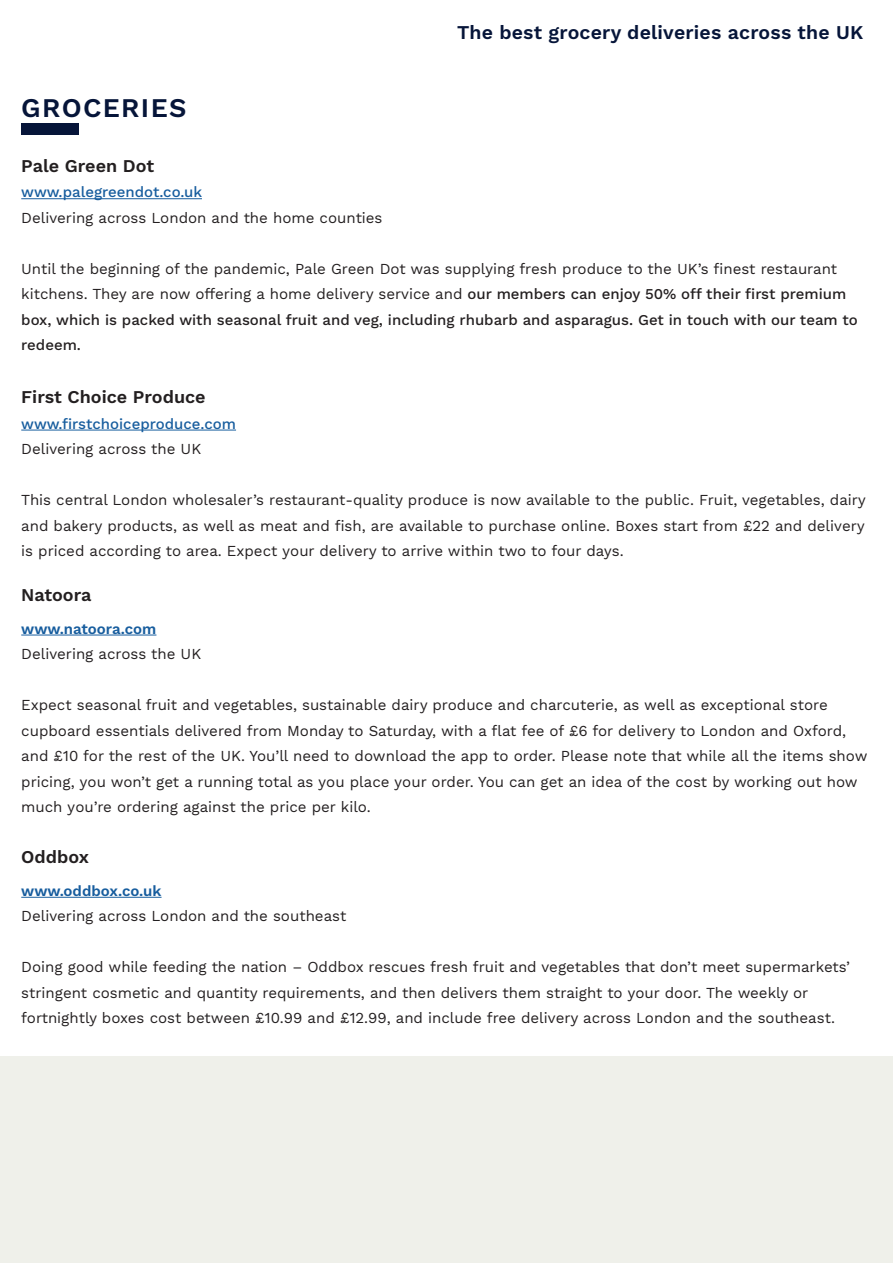
<style>
.page{position:relative;width:893px;height:1263px;background:#fff}
.page>*{position:absolute;margin:0;border:0;box-sizing:border-box;transform-origin:0 0}
.t1{font:600 27px "Work Sans";letter-spacing:.05em;color:#061539}
.t2{font:600 19.5px "Work Sans";letter-spacing:.01em;color:#061539}
.t3{font:600 18px "Work Sans";color:#231f20}
.t4{font:15px/25.5px "Work Sans";color:#231f20}
.t5{font:500 15px/25.5px "Work Sans";color:#231f20}
.t6{font:500 15px "Work Sans";color:#175d9e}
.t7{font:600 15px "Work Sans";color:#175d9e}
.s1{font-weight:500}
</style>
<div class="page">
<div style="left:21px;top:123px;width:58px;height:11px;background:#061539"></div>
<hr style="left:21px;top:635px;width:135px;height:1px;background:#175d9e">
<div style="left:0;top:1056px;width:893px;height:207px;background:#eff0ea"></div>
<hr style="left:21px;top:430px;width:215px;height:1px;background:#175d9e">
<hr style="left:21px;top:897px;width:141px;height:1px;background:#175d9e">
<hr style="left:21px;top:198px;width:181px;height:1px;background:#175d9e">
<p class="t1" style="left:21px;top:87px;width:167px">GROCERIES</p>
<h2 class="t2" style="left:457px;top:18px;width:408px">The best grocery deliveries across the UK</h2>
<p class="t3" style="left:21px;top:152px;width:134px">Pale Green Dot</p>
<p class="t6" style="left:21px;top:181px;width:183px">www.palegreendot.co.uk</p>
<p class="t4" style="left:21px;top:206px;width:363px">Delivering across London and the home counties</p>
<p class="t4" style="left:21px;top:257px;width:817px">Until the beginning of the pandemic, Pale Green Dot was supplying fresh produce to the UK’s finest restaurant</p>
<p class="t4" style="left:21px;top:282px;width:827px">kitchens. They are now offering a home delivery service and <span class="s1">our members can enjoy 50% off their first premium</span></p>
<p class="t5" style="left:21px;top:306px;width:838px">box, which is packed with seasonal fruit and veg, including rhubarb and asparagus. Get in touch with our team to redeem.</p>
<p class="t3" style="left:21px;top:383px;width:186px">First Choice Produce</p>
<p class="t6" style="left:21px;top:412px;width:216px">www.firstchoiceproduce.com</p>
<p class="t4" style="left:21px;top:437px;width:181px">Delivering across the UK</p>
<p class="t4" style="left:21px;top:488px;width:846px;text-align:justify">This central London wholesaler’s restaurant-quality produce is now available to the public. Fruit, vegetables, dairy and bakery products, as well as meat and fish, are available to purchase online. Boxes start from £22 and delivery is priced according to area. Expect your delivery to arrive within two to four days.</p>
<p class="t3" style="left:21px;top:581px;width:72px">Natoora</p>
<p class="t7" style="left:21px;top:617px;width:137px">www.natoora.com</p>
<p class="t4" style="left:21px;top:642px;width:181px">Delivering across the UK</p>
<p class="t4" style="left:21px;top:693px;width:848px">Expect seasonal fruit and vegetables, sustainable dairy produce and charcuterie, as well as exceptional store cupboard essentials delivered from Monday to Saturday, with a flat fee of £6 for delivery to London and Oxford, and £10 for the rest of the UK. You’ll need to download the app to order. Please note that while all the items show pricing, you won’t get a running total as you place your order. You can get an idea of the cost by working out how much you’re ordering against the price per kilo.</p>
<p class="t3" style="left:21px;top:843px;width:69px">Oddbox</p>
<p class="t7" style="left:21px;top:879px;width:142px">www.oddbox.co.uk</p>
<p class="t4" style="left:21px;top:904px;width:327px">Delivering across London and the southeast</p>
<p class="t4" style="left:21px;top:955px;width:830px">Doing good while feeding the nation – Oddbox rescues fresh fruit and vegetables that don’t meet supermarkets’ stringent cosmetic and quantity requirements, and then delivers them straight to your door. The weekly or fortnightly boxes cost between £10.99 and £12.99, and include free delivery across London and the southeast.</p>
</div>
